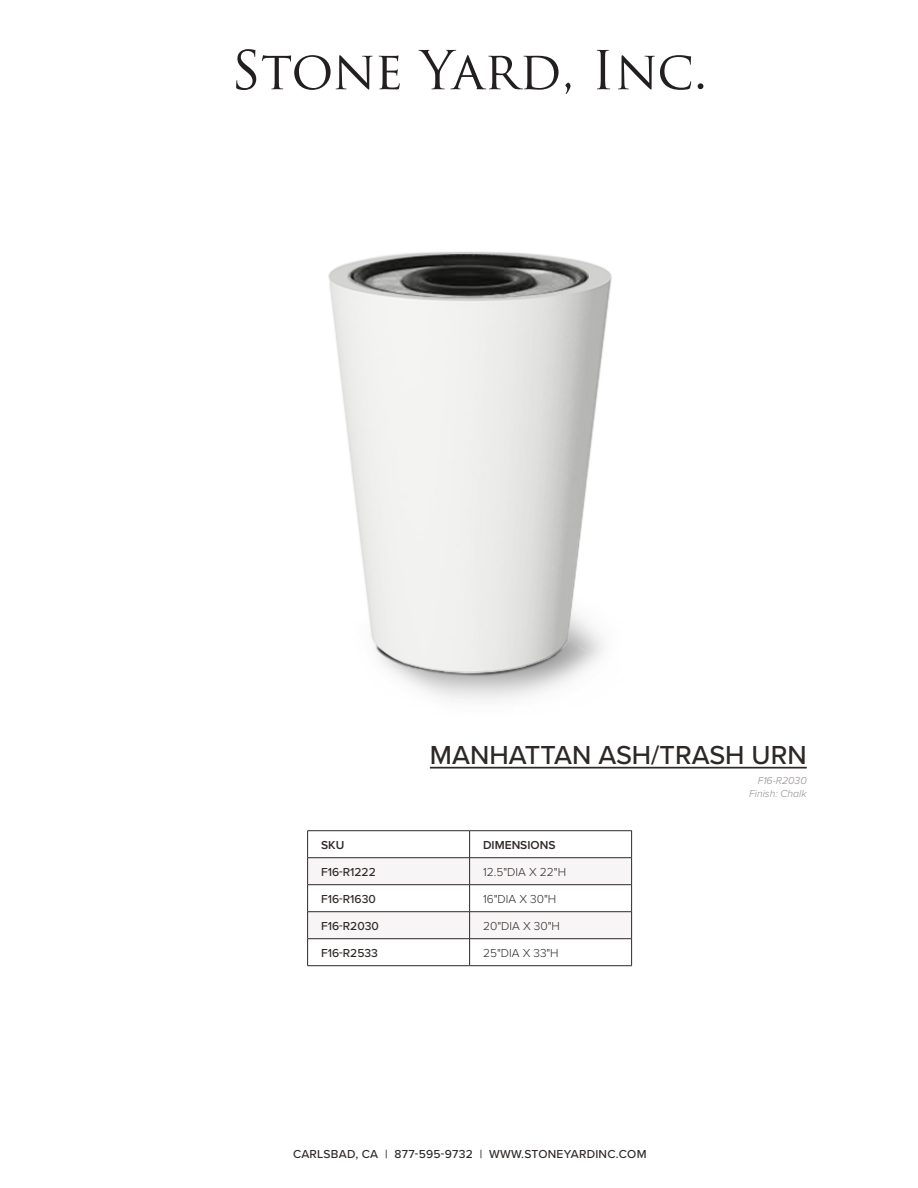
<style>
.page{position:relative;width:918px;height:1188px;background:#fff}
.page>*{position:absolute;margin:0;border:0;box-sizing:border-box;transform-origin:0 0}
.Title-Product_Name{font:500 27px "Proxima Nova";color:#2e2926}
.SKU{font:500 12px "Proxima Nova";letter-spacing:.015em;color:#2e2926}
.Dimensions{font:300 12px "Proxima Nova";color:#2e2926}
.Dimensions-2{font:600 12px "Proxima Nova";color:#2e2926}
.SKU-2{font:600 12px "Proxima Nova";color:#2e2926}
.Shown_in{font:italic 300 10.5px "Proxima Nova";color:#908c8a}
</style>
<div class="page">
<svg style="left:236px;top:49px;width:20px;height:41px"></svg>
<svg style="left:262px;top:55px;width:111px;height:35px"></svg>
<svg style="left:379px;top:55px;width:21px;height:34px"></svg>
<svg style="left:419px;top:50px;width:140px;height:40px"></svg>
<svg style="left:565px;top:83px;width:6px;height:11px"></svg>
<svg style="left:597px;top:50px;width:13px;height:39px"></svg>
<svg style="left:618px;top:55px;width:73px;height:35px"></svg>
<svg style="left:698px;top:83px;width:5px;height:6px"></svg>
<img style="left:328px;top:252px;width:284px;height:448px">
<hr style="left:430px;top:767px;width:377px;height:2px;background:#2e2926">
<hr style="left:307px;top:830px;width:163px;height:1px;background:#2e2926">
<hr style="left:470px;top:830px;width:162px;height:1px;background:#2e2926">
<svg style="left:307px;top:831px;width:325px;height:134px"></svg>
<hr style="left:307px;top:965px;width:163px;height:1px;background:#2e2926">
<hr style="left:470px;top:965px;width:162px;height:1px;background:#2e2926">
<p class="Title-Product_Name" style="left:430px;top:734px;width:378px">MANHATTAN ASH/TRASH URN</p>
<p class="SKU-2" style="left:321px;top:836px;width:25px">SKU</p>
<p class="Dimensions-2" style="left:483px;top:836px;width:74px">DIMENSIONS</p>
<p class="SKU" style="left:321px;top:863px;width:56px">F16-R1222</p>
<p class="Dimensions" style="left:483px;top:863px;width:85px">12.5"DIA X 22"H</p>
<p class="SKU" style="left:321px;top:890px;width:56px">F16-R1630</p>
<p class="Dimensions" style="left:483px;top:890px;width:75px">16"DIA X 30"H</p>
<p class="SKU" style="left:321px;top:917px;width:59px">F16-R2030</p>
<p class="Dimensions" style="left:483px;top:917px;width:78px">20"DIA X 30"H</p>
<p class="SKU" style="left:321px;top:944px;width:58px">F16-R2533</p>
<p class="Dimensions" style="left:483px;top:944px;width:77px">25"DIA X 33"H</p>
<p class="SKU" style="left:293px;top:1145px;width:355px">CARLSBAD, CA | 877-595-9732 | WWW.STONEYARDINC.COM</p>
<p class="Shown_in" style="left:758px;top:773px;width:51px">F16-R2030</p>
<p class="Shown_in" style="left:749px;top:785px;width:59px">Finish: Chalk</p>
</div>
